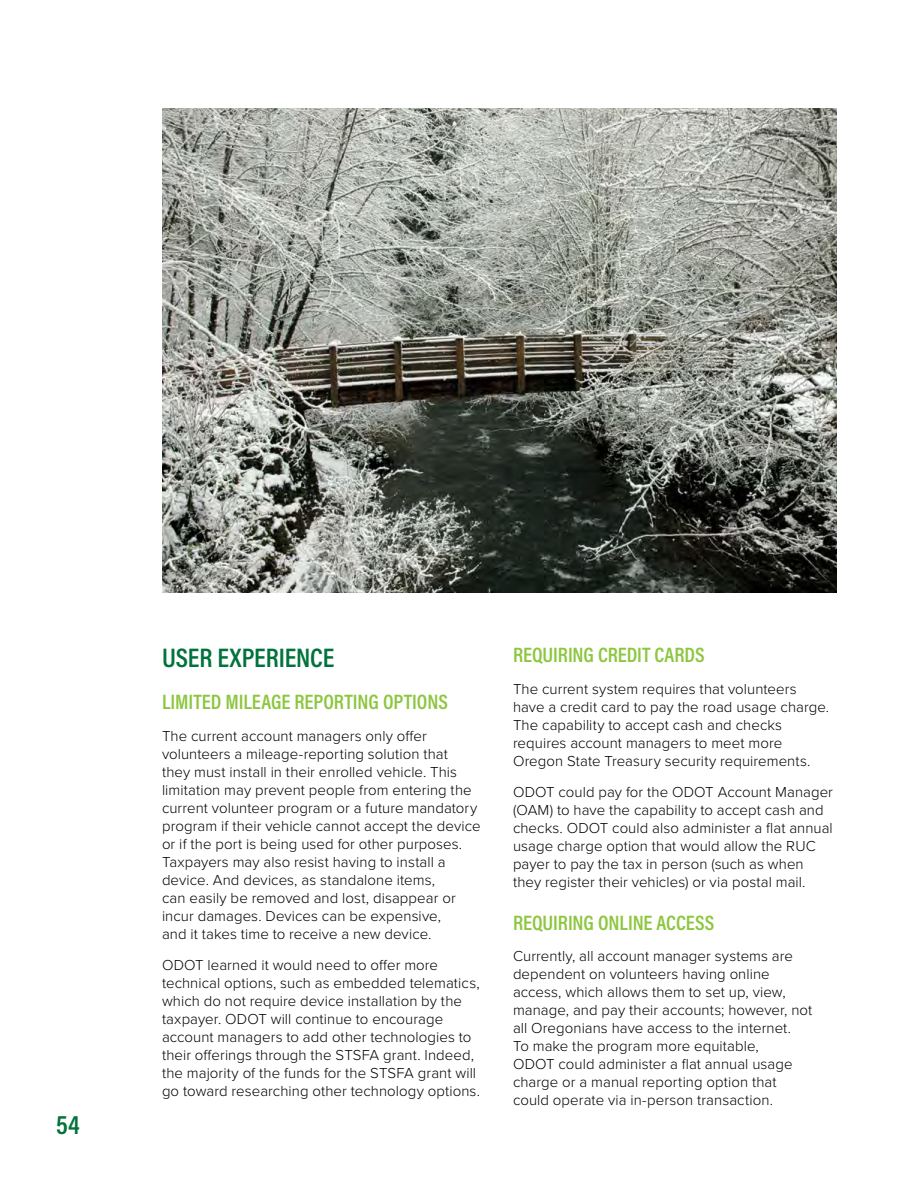
<style>
.page{position:relative;width:918px;height:1188px;background:#fff}
.page>*{position:absolute;margin:0;border:0;box-sizing:border-box;transform-origin:0 0}
.Headline{font:600 27px "Acumin Pro Cond";letter-spacing:-.005em;color:#00733c}
.Subhead{font:600 21px "Acumin Pro Cond";letter-spacing:-.005em;color:#8dc63f}
.Body{font:300 15px/18px "Proxima Nova";letter-spacing:.005em;color:#000}
</style>
<div class="page">
<img style="left:162px;top:108px;width:675px;height:485px">
<h1 class="Headline" style="left:56px;top:1107px;width:25px">54</h1>
<p class="Headline" style="left:162px;top:640px;width:174px">USER EXPERIENCE</p>
<p class="Subhead" style="left:162px;top:688px;width:287px">LIMITED MILEAGE REPORTING OPTIONS</p>
<p class="Body" style="left:162px;top:727px;width:320px">The current account managers only offer volunteers a mileage-reporting solution that<br>they must install in their enrolled vehicle. This limitation may prevent people from entering the current volunteer program or a future mandatory program if their vehicle cannot accept the device or if the port is being used for other purposes.<br>Taxpayers may also resist having to install a device. And devices, as standalone items,<br>can easily be removed and lost, disappear or incur damages. Devices can be expensive,<br>and it takes time to receive a new device.</p>
<p class="Body" style="left:162px;top:957px;width:320px">ODOT learned it would need to offer more technical options, such as embedded telematics, which do not require device installation by the taxpayer. ODOT will continue to encourage account managers to add other technologies to their offerings through the STSFA grant. Indeed, the majority of the funds for the STSFA grant will go toward researching other technology options.</p>
<p class="Subhead" style="left:513px;top:641px;width:193px">REQUIRING CREDIT CARDS</p>
<p class="Body" style="left:513px;top:680px;width:318px">The current system requires that volunteers have a credit card to pay the road usage charge.<br>The capability to accept cash and checks requires account managers to meet more Oregon State Treasury security requirements.</p>
<p class="Body" style="left:513px;top:783px;width:322px">ODOT could pay for the ODOT Account Manager (OAM) to have the capability to accept cash and checks. ODOT could also administer a flat annual usage charge option that would allow the RUC payer to pay the tax in person (such as when they register their vehicles) or via postal mail.</p>
<p class="Subhead" style="left:513px;top:909px;width:203px">REQUIRING ONLINE ACCESS</p>
<p class="Body" style="left:513px;top:948px;width:301px">Currently, all account manager systems are dependent on volunteers having online access, which allows them to set up, view, manage, and pay their accounts; however, not all Oregonians have access to the internet.<br>To make the program more equitable,<br>ODOT could administer a flat annual usage charge or a manual reporting option that could operate via in-person transaction.</p>
</div>
